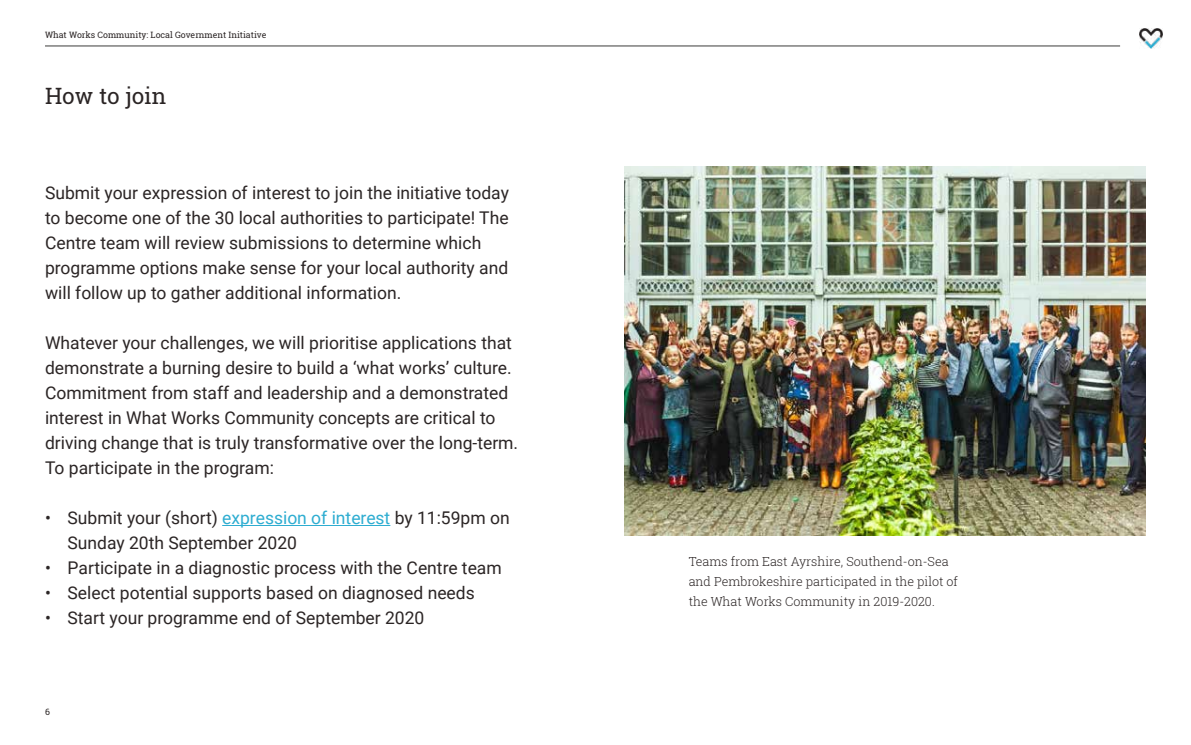
<style>
.page{position:relative;width:1191px;height:745px;background:#fff}
.page>*{position:absolute;margin:0;border:0;box-sizing:border-box;transform-origin:0 0}
.t1{font:22.5px "Roboto Slab";color:#2b2525}
.t2{font:17.5px/25px "Roboto";color:#2b2525}
.t3{font:300 12.5px/20px "Roboto Slab";color:#2b2525}
.t4{font:8.75px "Roboto Slab";color:#2b2525}
.s1{color:#2eadd1}
</style>
<div class="page">
<hr style="left:45px;top:46px;width:1075px;height:1px;background:#3c3c3b">
<img style="left:1139px;top:28px;width:23px;height:20px">
<hr style="left:222px;top:524px;width:168px;height:1px;background:#2eadd1">
<img style="left:625px;top:167px;width:521px;height:368px">
<p class="t4" style="left:45px;top:29px;width:223px">What Works Community: Local Government Initiative</p>
<p class="t1" style="left:45px;top:80px;width:123px">How to join</p>
<p class="t2" style="left:45px;top:179px;width:465px">Submit your expression of interest to join the initiative today to become one of the 30 local authorities to participate! The Centre team will review submissions to determine which programme options make sense for your local authority and will follow up to gather additional information.</p>
<p class="t2" style="left:45px;top:329px;width:475px">Whatever your challenges, we will prioritise applications that demonstrate a burning desire to build a ‘what works’ culture.<br>Commitment from staff and leadership and a demonstrated interest in What Works Community concepts are critical to driving change that is truly transformative over the long-term.<br>To participate in the program:</p>
<p class="t2" style="left:68px;top:504px;width:444px;text-indent:-23px">• Submit your (short) <span class="s1">expression of interest</span> by 11:59pm on<br>Sunday 20th September 2020</p>
<p class="t2" style="left:45px;top:554px;width:458px">• Participate in a diagnostic process with the Centre team</p>
<p class="t2" style="left:45px;top:579px;width:431px">• Select potential supports based on diagnosed needs</p>
<p class="t2" style="left:45px;top:604px;width:381px">• Start your programme end of September 2020</p>
<p class="t4" style="left:45px;top:705px;width:6px">6</p>
<p class="t3" style="left:688px;top:551px;width:271px">Teams from East Ayrshire, Southend-on-Sea and Pembrokeshire participated in the pilot of the What Works Community in 2019-2020.</p>
</div>
